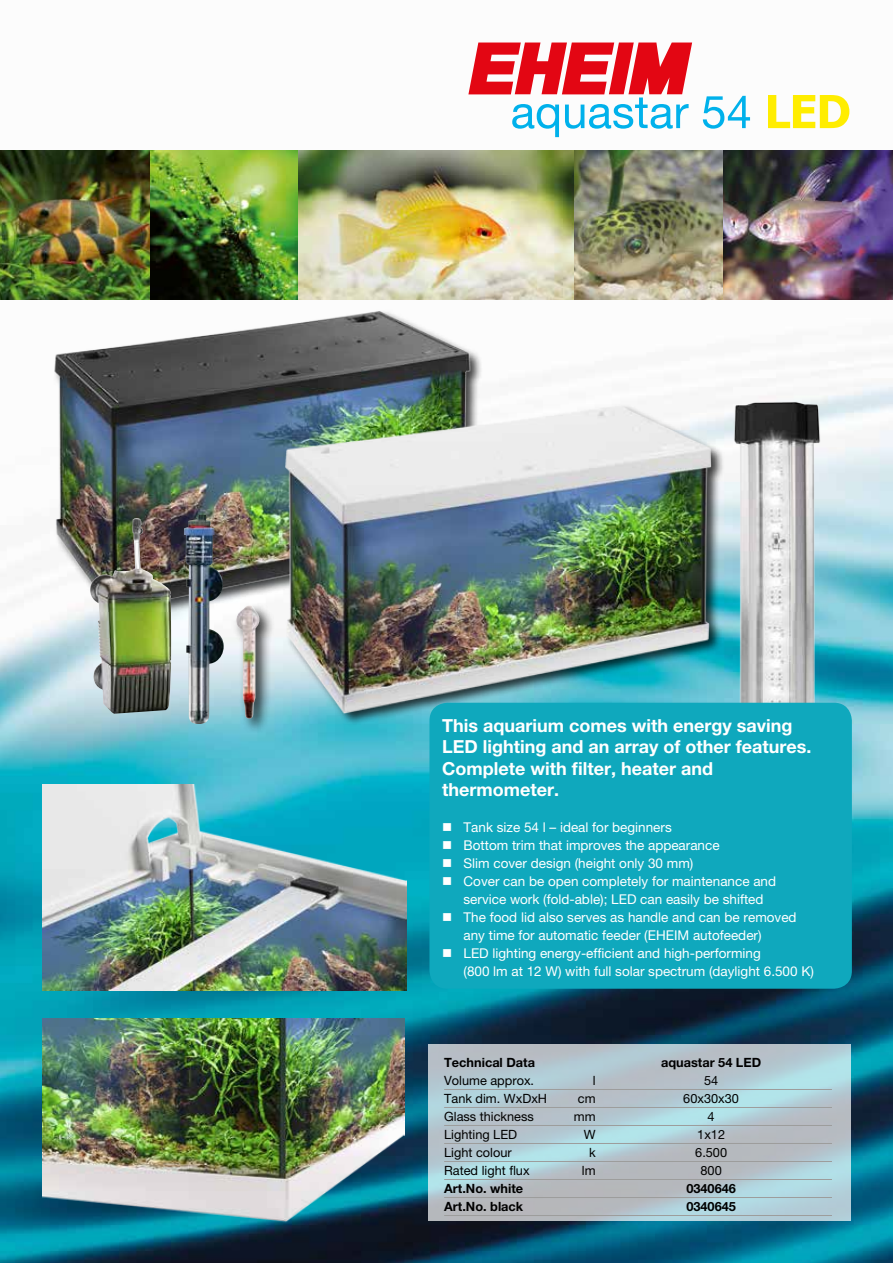
<style>
.page{position:relative;width:893px;height:1263px;background:#fff}
.page>*{position:absolute;margin:0;border:0;box-sizing:border-box;transform-origin:0 0}
.t1{font:700 18px/21.6px "Helvetica Neue LT Pro";color:#fff}
.t2{font:13.5px/18px "Helvetica Neue LT Pro";color:#fff}
.t3{font:12.75px "Helvetica Neue LT Pro";color:#000}
.t4{font:700 12.75px "Helvetica Neue LT Pro";color:#000}
</style>
<div class="page">
<img style="left:0;top:42px;width:893px;height:1221px">
<img style="left:0;top:151px;width:893px;height:149px">
<svg style="left:468px;top:43px;width:224px;height:94px"></svg>
<svg style="left:703px;top:96px;width:47px;height:33px"></svg>
<svg style="left:768px;top:95px;width:81px;height:33px"></svg>
<img style="left:648px;top:326px;width:245px;height:415px">
<img style="left:43px;top:784px;width:364px;height:207px">
<img style="left:43px;top:1018px;width:362px;height:242px">
<img style="left:0;top:286px;width:517px;height:335px">
<img style="left:245px;top:392px;width:491px;height:332px">
<img style="left:90px;top:518px;width:47px;height:78px">
<img style="left:184px;top:515px;width:40px;height:209px">
<div style="left:233px;top:602px;width:43px;height:132px;background:#000;opacity:.75"></div>
<img style="left:236px;top:605px;width:23px;height:113px">
<div style="left:429px;top:703px;width:423px;height:286px;background:#0fa8bd;border-radius:18px"></div>
<svg style="left:428px;top:1044px;width:422px;height:176px;background:#b3c7cf"></svg>
<hr style="left:444px;top:1089px;width:388px;height:1px;background:#9d9d9c">
<hr style="left:444px;top:1107px;width:388px;height:1px;background:#9d9d9c">
<hr style="left:444px;top:1125px;width:388px;height:1px;background:#9d9d9c">
<hr style="left:444px;top:1143px;width:388px;height:1px;background:#9d9d9c">
<hr style="left:444px;top:1161px;width:388px;height:1px;background:#9d9d9c">
<hr style="left:444px;top:1179px;width:388px;height:1px;background:#9d9d9c">
<hr style="left:444px;top:1197px;width:388px;height:1px;background:#9d9d9c">
<hr style="left:444px;top:1215px;width:388px;height:1px;background:#9d9d9c">
<h1 class="t1" style="left:442px;top:714px;width:371px">This aquarium comes with energy saving<br>LED lighting and an array of other features.<br>Complete with filter, heater and thermometer.</h1>
<p class="t2" style="left:442px;top:818px;width:231px">■ Tank size 54 l – ideal for beginners</p>
<p class="t2" style="left:442px;top:836px;width:279px">■ Bottom trim that improves the appearance</p>
<p class="t2" style="left:442px;top:854px;width:253px">■ Slim cover design (height only 30 mm)</p>
<p class="t2" style="left:463px;top:872px;width:314px;text-indent:-21px">■ Cover can be open completely for maintenance and service work (fold-able); LED can easily be shifted</p>
<p class="t2" style="left:463px;top:908px;width:335px;text-indent:-21px">■ The food lid also serves as handle and can be removed any time for automatic feeder (EHEIM autofeeder)</p>
<p class="t2" style="left:463px;top:944px;width:352px;text-indent:-21px">■ LED lighting energy-efficient and high-performing<br>(800 lm at 12 W) with full solar spectrum (daylight 6.500 K)</p>
<p class="t4" style="left:444px;top:1054px;width:92px">Technical Data</p>
<p class="t4" style="left:661px;top:1054px;width:102px">aquastar 54 LED</p>
<p class="t3" style="left:444px;top:1072px;width:91px">Volume approx.</p>
<p class="t3" style="left:593px;top:1072px;width:4px">l</p>
<p class="t3" style="left:704px;top:1072px;width:16px">54</p>
<p class="t3" style="left:444px;top:1090px;width:104px">Tank dim. WxDxH</p>
<p class="t3" style="left:578px;top:1090px;width:19px">cm</p>
<p class="t3" style="left:683px;top:1090px;width:57px">60x30x30</p>
<p class="t3" style="left:444px;top:1108px;width:91px">Glass thickness</p>
<p class="t3" style="left:574px;top:1108px;width:23px">mm</p>
<p class="t3" style="left:708px;top:1108px;width:9px">4</p>
<p class="t3" style="left:444px;top:1126px;width:74px">Lighting LED</p>
<p class="t3" style="left:584px;top:1126px;width:13px">W</p>
<p class="t3" style="left:697px;top:1126px;width:29px">1x12</p>
<p class="t3" style="left:444px;top:1144px;width:69px">Light colour</p>
<p class="t3" style="left:589px;top:1144px;width:8px">k</p>
<p class="t3" style="left:695px;top:1144px;width:33px">6.500</p>
<p class="t3" style="left:444px;top:1162px;width:87px">Rated light flux</p>
<p class="t3" style="left:582px;top:1162px;width:15px">lm</p>
<p class="t3" style="left:700px;top:1162px;width:23px">800</p>
<p class="t4" style="left:444px;top:1180px;width:81px">Art.No. white</p>
<p class="t4" style="left:686px;top:1180px;width:51px">0340646</p>
<p class="t4" style="left:444px;top:1198px;width:81px">Art.No. black</p>
<p class="t4" style="left:686px;top:1198px;width:51px">0340645</p>
</div>
